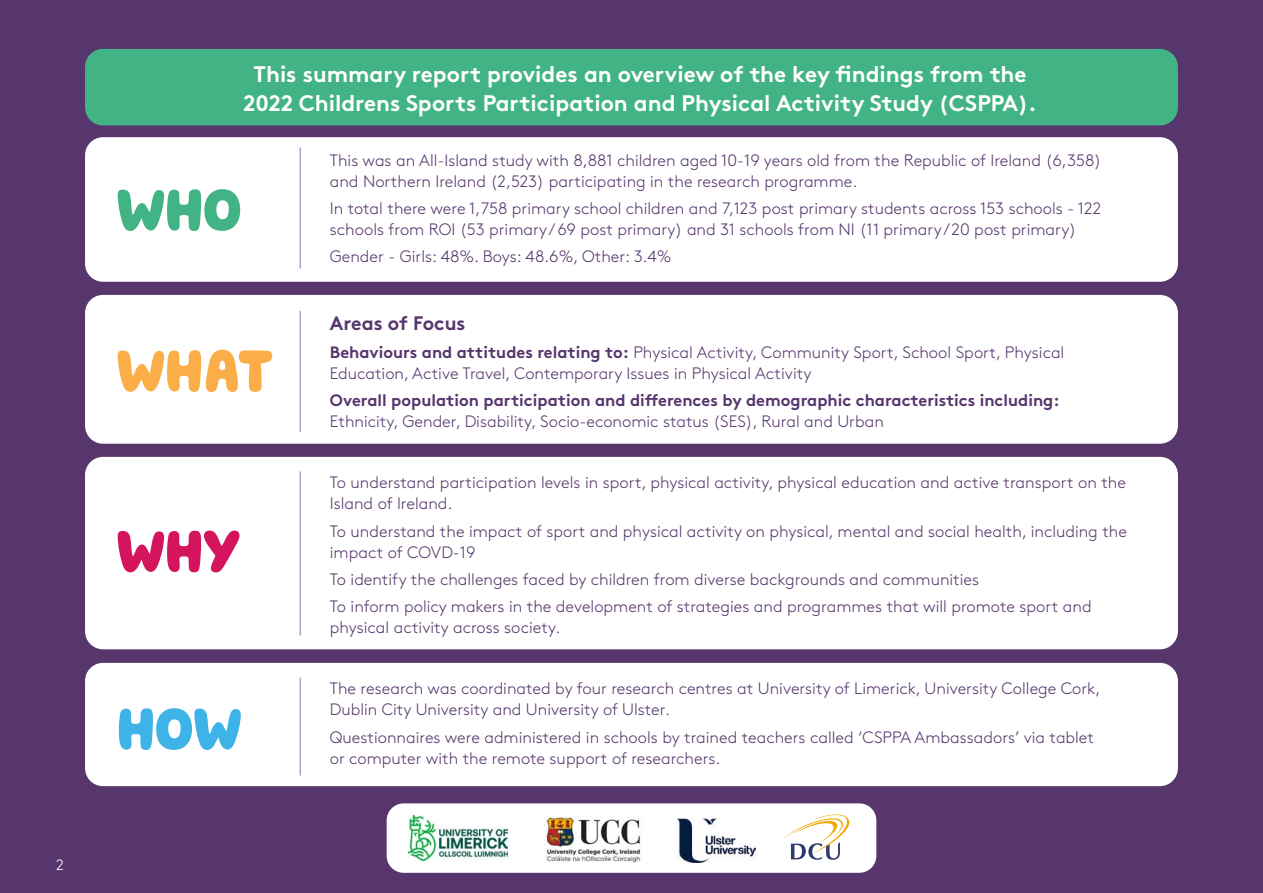
<style>
.page{position:relative;width:1263px;height:893px;background:#56366c}
.page>*{position:absolute;margin:0;border:0;box-sizing:border-box;transform-origin:0 0}
.t1{font:60px "Hello Headline";color:#fbae47}
.t2{font:60px "Hello Headline";color:#42b385}
.t3{font:60px "Hello Headline";color:#3db3e8}
.t4{font:60px "Hello Headline";color:#d4145c}
.t5{font:700 22.5px "Brown Std";color:#fff}
.t6{font:700 19.5px "Brown Std";color:#56366c}
.t7{font:300 16.5px/21px "Brown Std";color:#56366c}
.t8{font:700 16.5px/21px "Brown Std";color:#56366c}
.t9{font:300 15px "Brown Std";color:#fff}
.s1{font-weight:700}
.s2{font-weight:300}
</style>
<div class="page">
<div style="left:85px;top:137px;width:1093px;height:145px;background:#fff;border-radius:18px"></div>
<div style="left:85px;top:49px;width:1093px;height:76px;background:#42b385;border-radius:18px"></div>
<div style="left:85px;top:295px;width:1093px;height:149px;background:#fff;border-radius:18px"></div>
<div style="left:85px;top:663px;width:1093px;height:123px;background:#fff;border-radius:18px"></div>
<div style="left:85px;top:457px;width:1093px;height:192px;background:#fff;border-radius:18px"></div>
<hr style="left:300px;top:147px;width:1px;height:121px;background:#747ebd">
<hr style="left:300px;top:311px;width:1px;height:121px;background:#747ebd">
<hr style="left:300px;top:677px;width:1px;height:98px;background:#747ebd">
<hr style="left:300px;top:471px;width:1px;height:164px;background:#747ebd">
<div style="left:387px;top:803px;width:489px;height:70px;background:#fff;border-radius:17px"></div>
<img style="left:544px;top:815px;width:98px;height:48px">
<img style="left:408px;top:815px;width:99px;height:45px">
<img style="left:676px;top:819px;width:79px;height:43px">
<svg style="left:782px;top:814px;width:67px;height:46px"></svg>
<p class="t9" style="left:56px;top:856px;width:9px">2</p>
<p class="t5" style="left:254px;top:61px;width:774px">This summary report provides an overview of the key findings from the</p>
<p class="t5" style="left:243px;top:89px;width:795px">2022 Childrens Sports Participation and Physical Activity Study (CSPPA).</p>
<p class="t2" style="left:117px;top:176px;width:126px">WHO</p>
<p class="t1" style="left:117px;top:337px;width:158px">WHAT</p>
<p class="t4" style="left:117px;top:517px;width:125px">WHY</p>
<p class="t3" style="left:117px;top:695px;width:126px">HOW</p>
<p class="t7" style="left:330px;top:150px;width:773px">This was an All-Island study with 8,881 children aged 10-19 years old from the Republic of Ireland (6,358) and Northern Ireland (2,523) participating in the research programme.</p>
<p class="t7" style="left:330px;top:198px;width:773px">In total there were 1,758 primary school children and 7,123 post primary students across 153 schools - 122 schools from ROI (53 primary / 69 post primary) and 31 schools from NI (11 primary / 20 post primary)</p>
<p class="t7" style="left:330px;top:246px;width:343px">Gender - Girls: 48%. Boys: 48.6%, Other: 3.4%</p>
<p class="t6" style="left:330px;top:311px;width:137px">Areas of Focus</p>
<p class="t7" style="left:330px;top:342px;width:736px"><span class="s1">Behaviours and attitudes relating to:</span> Physical Activity, Community Sport, School Sport, Physical<br>Education, Active Travel, Contemporary Issues in Physical Activity</p>
<p class="t8" style="left:330px;top:390px;width:731px">Overall population participation and differences by demographic characteristics including:<br><span class="s2">Ethnicity, Gender, Disability, Socio-economic status (SES), Rural and Urban</span></p>
<p class="t7" style="left:330px;top:472px;width:798px">To understand participation levels in sport, physical activity, physical education and active transport on the<br>Island of Ireland.</p>
<p class="t7" style="left:330px;top:521px;width:799px">To understand the impact of sport and physical activity on physical, mental and social health, including the impact of COVD-19</p>
<p class="t7" style="left:330px;top:569px;width:651px">To identify the challenges faced by children from diverse backgrounds and communities</p>
<p class="t7" style="left:330px;top:596px;width:763px">To inform policy makers in the development of strategies and programmes that will promote sport and physical activity across society.</p>
<p class="t7" style="left:330px;top:678px;width:772px">The research was coordinated by four research centres at University of Limerick, University College Cork,<br>Dublin City University and University of Ulster.</p>
<p class="t7" style="left:330px;top:727px;width:766px">Questionnaires were administered in schools by trained teachers called ‘CSPPA Ambassadors’ via tablet or computer with the remote support of researchers.</p>
</div>
